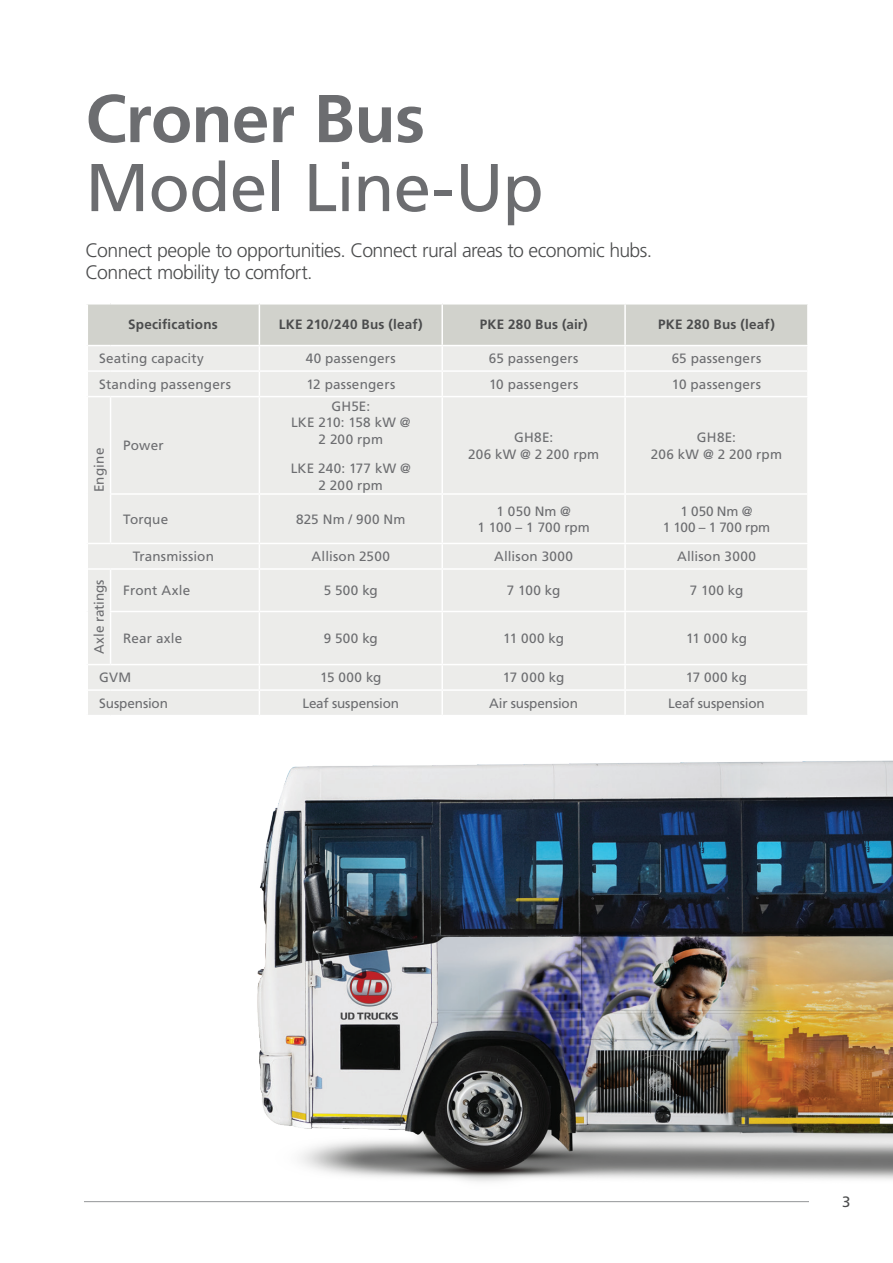
<style>
.page{position:relative;width:893px;height:1263px;background:#fff}
.page>*{position:absolute;margin:0;border:0;box-sizing:border-box;transform-origin:0 0}
.t1{font:67.5px "Frutiger LT Std";letter-spacing:-.015em;color:#6c6d70}
.t2{font:700 67.5px "Frutiger LT Std";letter-spacing:-.01em;color:#6c6d70}
.t3{font:300 19.5px/22.5px "Frutiger LT Std";letter-spacing:-.03em;color:#4b4c4d}
.t4{font:15px "Frutiger LT Std";color:#4b4c4d}
.t5{font:13.5px/16.5px "Frutiger LT Std";letter-spacing:.015em;color:#6c6d70;text-align:center}
.t6{font:700 13.5px "Frutiger LT Std";letter-spacing:.02em;color:#4b4c4d}
.t7{font:13.5px "Frutiger LT Std";letter-spacing:-.01em;color:#6c6d70}
.t8{font:13.5px/16.5px "Frutiger LT Std";letter-spacing:-.005em;color:#6c6d70;text-align:center}
</style>
<div class="page">
<img style="left:84px;top:760px;width:809px;height:442px">
<div style="left:88px;top:397px;width:719px;height:318px;background:#ececea"></div>
<svg style="left:88px;top:305px;width:720px;height:91px;background:#e0e1dd"></svg>
<hr style="left:110px;top:397px;width:1px;height:96px;background:#fff">
<hr style="left:259px;top:397px;width:1px;height:96px;background:#fff">
<hr style="left:441px;top:397px;width:2px;height:96px;background:#fff">
<hr style="left:624px;top:397px;width:2px;height:96px;background:#fff">
<hr style="left:110px;top:493px;width:149px;height:2px;background:#fff">
<hr style="left:110px;top:495px;width:1px;height:48px;background:#fff">
<hr style="left:259px;top:493px;width:183px;height:2px;background:#fff">
<hr style="left:259px;top:495px;width:1px;height:48px;background:#fff">
<hr style="left:442px;top:493px;width:183px;height:2px;background:#fff">
<hr style="left:441px;top:495px;width:2px;height:48px;background:#fff">
<hr style="left:625px;top:493px;width:184px;height:2px;background:#fff">
<hr style="left:624px;top:495px;width:2px;height:48px;background:#fff">
<svg style="left:88px;top:543px;width:23px;height:1px"></svg>
<hr style="left:111px;top:543px;width:148px;height:1px;background:#fff">
<hr style="left:259px;top:543px;width:183px;height:1px;background:#fff">
<svg style="left:259px;top:544px;width:1px;height:24px"></svg>
<hr style="left:442px;top:543px;width:183px;height:1px;background:#fff">
<hr style="left:441px;top:544px;width:2px;height:24px;background:#fff">
<hr style="left:625px;top:543px;width:184px;height:1px;background:#fff">
<hr style="left:624px;top:544px;width:2px;height:24px;background:#fff">
<hr style="left:88px;top:568px;width:23px;height:2px;background:#fff">
<hr style="left:111px;top:568px;width:148px;height:2px;background:#fff">
<hr style="left:110px;top:570px;width:1px;height:41px;background:#fff">
<hr style="left:259px;top:568px;width:183px;height:2px;background:#fff">
<hr style="left:259px;top:570px;width:1px;height:41px;background:#fff">
<hr style="left:442px;top:568px;width:183px;height:2px;background:#fff">
<hr style="left:441px;top:570px;width:2px;height:41px;background:#fff">
<hr style="left:625px;top:568px;width:184px;height:2px;background:#fff">
<hr style="left:624px;top:570px;width:2px;height:41px;background:#fff">
<hr style="left:110px;top:611px;width:149px;height:1px;background:#fff">
<hr style="left:110px;top:612px;width:1px;height:52px;background:#fff">
<hr style="left:259px;top:611px;width:183px;height:1px;background:#fff">
<hr style="left:259px;top:612px;width:1px;height:52px;background:#fff">
<hr style="left:442px;top:611px;width:183px;height:1px;background:#fff">
<hr style="left:441px;top:612px;width:2px;height:52px;background:#fff">
<hr style="left:625px;top:611px;width:184px;height:1px;background:#fff">
<hr style="left:624px;top:612px;width:2px;height:52px;background:#fff">
<svg style="left:88px;top:664px;width:23px;height:1px"></svg>
<hr style="left:111px;top:664px;width:148px;height:1px;background:#fff">
<hr style="left:259px;top:664px;width:183px;height:1px;background:#fff">
<hr style="left:442px;top:664px;width:183px;height:1px;background:#fff">
<hr style="left:441px;top:665px;width:2px;height:24px;background:#fff">
<hr style="left:625px;top:664px;width:184px;height:1px;background:#fff">
<hr style="left:624px;top:665px;width:2px;height:24px;background:#fff">
<hr style="left:88px;top:689px;width:23px;height:2px;background:#fff">
<hr style="left:111px;top:689px;width:148px;height:2px;background:#fff">
<hr style="left:259px;top:689px;width:183px;height:2px;background:#fff">
<svg style="left:259px;top:665px;width:1px;height:50px"></svg>
<hr style="left:442px;top:689px;width:183px;height:2px;background:#fff">
<hr style="left:441px;top:691px;width:2px;height:24px;background:#fff">
<hr style="left:625px;top:689px;width:184px;height:2px;background:#fff">
<hr style="left:624px;top:691px;width:2px;height:24px;background:#fff">
<h1 class="t2" style="left:85px;top:79px;width:341px">Croner Bus</h1>
<h1 class="t1" style="left:85px;top:148px;width:460px">Model Line-Up</h1>
<h2 class="t3" style="left:86px;top:239px;width:568px">Connect people to opportunities. Connect rural areas to economic hubs.<br>Connect mobility to comfort.</h2>
<p class="t6" style="left:128px;top:317px;width:91px">Specifications</p>
<p class="t6" style="left:279px;top:317px;width:145px">LKE 210/240 Bus (leaf)</p>
<p class="t6" style="left:480px;top:317px;width:109px">PKE 280 Bus (air)</p>
<p class="t6" style="left:658px;top:317px;width:118px">PKE 280 Bus (leaf)</p>
<p class="t5" style="left:99px;top:350px;width:106px">Seating capacity</p>
<p class="t5" style="left:306px;top:350px;width:91px">40 passengers</p>
<p class="t5" style="left:489px;top:350px;width:91px">65 passengers</p>
<p class="t5" style="left:672px;top:350px;width:91px">65 passengers</p>
<p class="t5" style="left:99px;top:376px;width:133px">Standing passengers</p>
<p class="t5" style="left:306px;top:376px;width:90px">12 passengers</p>
<p class="t5" style="left:489px;top:376px;width:91px">10 passengers</p>
<p class="t5" style="left:672px;top:376px;width:91px">10 passengers</p>
<p class="t5" style="left:91px;top:492px;width:46px;rotate:-90deg">Engine</p>
<p class="t5" style="left:123px;top:437px;width:42px">Power</p>
<p class="t5" style="left:291px;top:398px;width:121px">GH5E:<br>LKE 210: 158 kW @<br>2 200 rpm</p>
<p class="t5" style="left:291px;top:460px;width:122px">LKE 240: 177 kW @<br>2 200 rpm</p>
<p class="t5" style="left:468px;top:429px;width:133px">GH8E:<br>206 kW @ 2 200 rpm</p>
<p class="t5" style="left:651px;top:429px;width:133px">GH8E:<br>206 kW @ 2 200 rpm</p>
<p class="t5" style="left:123px;top:511px;width:47px">Torque</p>
<p class="t5" style="left:296px;top:511px;width:111px">825 Nm / 900 Nm</p>
<p class="t8" style="left:477px;top:503px;width:114px">1 050 Nm @<br>1 100 – 1 700 rpm</p>
<p class="t8" style="left:663px;top:503px;width:109px">1 050 Nm @<br>1 100 – 1 700 rpm</p>
<p class="t5" style="left:133px;top:548px;width:83px">Transmission</p>
<p class="t5" style="left:312px;top:548px;width:80px">Allison 2500</p>
<p class="t5" style="left:494px;top:548px;width:80px">Allison 3000</p>
<p class="t5" style="left:677px;top:548px;width:80px">Allison 3000</p>
<p class="t8" style="left:91px;top:654px;width:76px;rotate:-90deg">Axle ratings</p>
<p class="t5" style="left:123px;top:582px;width:68px">Front Axle</p>
<p class="t5" style="left:324px;top:582px;width:56px">5 500 kg</p>
<p class="t5" style="left:507px;top:582px;width:55px">7 100 kg</p>
<p class="t5" style="left:690px;top:582px;width:55px">7 100 kg</p>
<p class="t5" style="left:123px;top:630px;width:60px">Rear axle</p>
<p class="t5" style="left:324px;top:630px;width:56px">9 500 kg</p>
<p class="t5" style="left:503px;top:630px;width:62px">11 000 kg</p>
<p class="t5" style="left:686px;top:630px;width:62px">11 000 kg</p>
<p class="t5" style="left:99px;top:669px;width:34px">GVM</p>
<p class="t5" style="left:320px;top:669px;width:63px">15 000 kg</p>
<p class="t5" style="left:503px;top:669px;width:63px">17 000 kg</p>
<p class="t5" style="left:686px;top:669px;width:63px">17 000 kg</p>
<p class="t7" style="left:99px;top:695px;width:70px">Suspension</p>
<p class="t7" style="left:302px;top:695px;width:98px">Leaf suspension</p>
<p class="t7" style="left:489px;top:695px;width:90px">Air suspension</p>
<p class="t7" style="left:668px;top:695px;width:98px">Leaf suspension</p>
<p class="t4" style="left:842px;top:1193px;width:10px">3</p>
</div>
